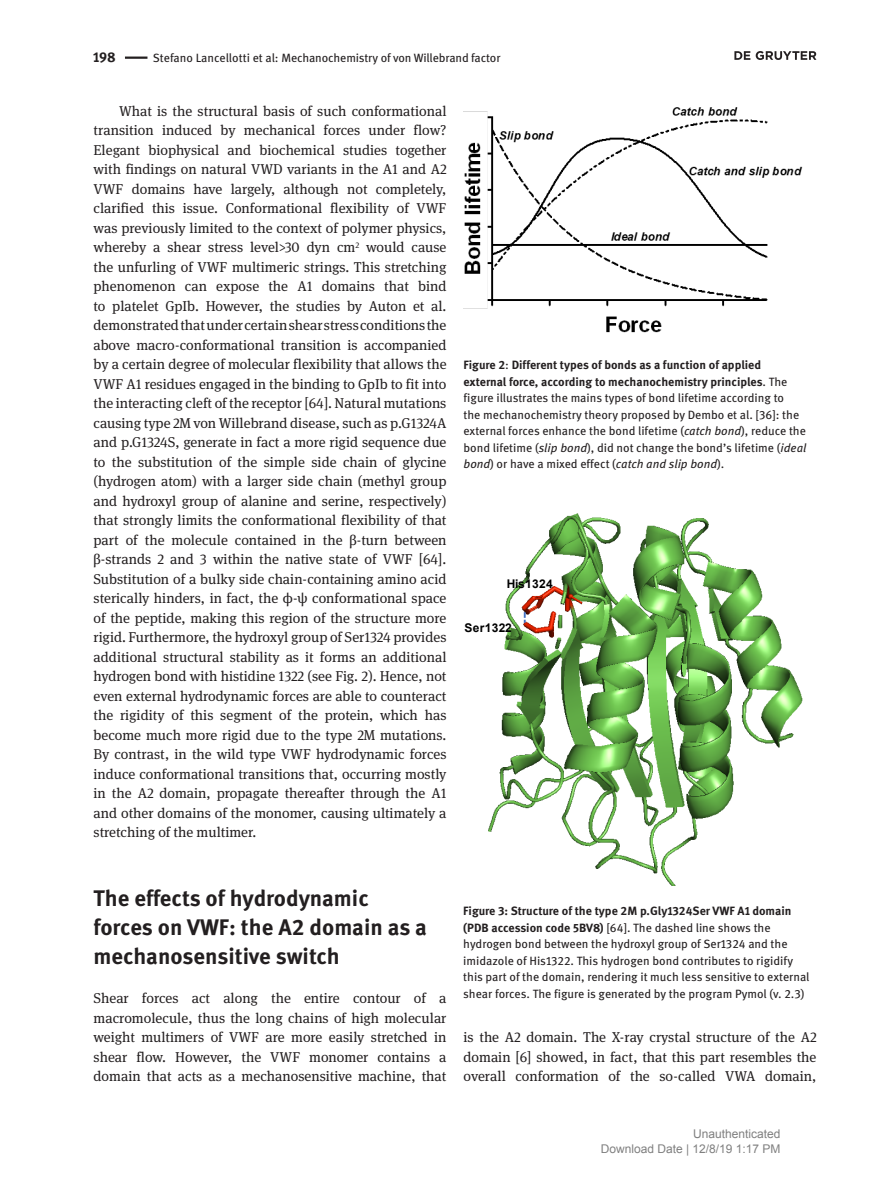
<style>
.page{position:relative;width:893px;height:1191px;background:#fff}
.page>*{position:absolute;margin:0;border:0;box-sizing:border-box;transform-origin:0 0}
.head1{font:700 22.5px/29.2px "DG Meta Science";color:#231f20}
.paragraph_with_inden{font:14.25px/19.5px "DG Meta Serif Science";color:#231f20;text-align:justify}
.paragraph_without_in{font:14.25px/19.5px "DG Meta Serif Science";color:#231f20;text-align:justify}
.t1{font:700 14.25px "DG Meta Science";color:#231f20}
.caption_figure{font:12px/16.5px "DG Meta Science";color:#231f20}
.t2{font:12px/15px "Arial";color:#808080;text-align:right}
.t3{font:700 12px "Arial";letter-spacing:.025em;color:#000}
.s1{font-weight:700}
.s2{font-style:italic}
</style>
<div class="page">
<svg style="left:734px;top:51px;width:82px;height:9px"></svg>
<hr style="left:125px;top:57px;width:22px;height:2px;background:#231f20">
<img style="left:463px;top:107px;width:340px;height:226px">
<img style="left:488px;top:513px;width:315px;height:372px">
<svg style="left:524px;top:612px;width:2px;height:10px"></svg>
<p class="t1" style="left:93px;top:45px;width:24px">198</p>
<p class="caption_figure" style="left:153px;top:49px;width:349px">Stefano Lancellotti et al: Mechanochemistry of von Willebrand factor</p>
<p class="paragraph_with_inden" style="left:94px;top:101px;width:354px;text-indent:26px">What is the structural basis of such conformational transition induced by mechanical forces under flow?<br>Elegant biophysical and biochemical studies together with findings on natural VWD variants in the A1 and A2<br>VWF domains have largely, although not completely, clarified this issue. Conformational flexibility of VWF was previously limited to the context of polymer physics, whereby a shear stress level&gt;30 dyn cm<sup>2</sup> would cause the unfurling of VWF multimeric strings. This stretching phenomenon can expose the A1 domains that bind to platelet GpIb. However, the studies by Auton et al. demonstrated that under certain shear stress conditions the above macro-conformational transition is accompanied by a certain degree of molecular flexibility that allows the VWF A1 residues engaged in the binding to GpIb to fit into the interacting cleft of the receptor [64]. Natural mutations causing type 2M von Willebrand disease, such as p.G1324A and p.G1324S, generate in fact a more rigid sequence due to the substitution of the simple side chain of glycine (hydrogen atom) with a larger side chain (methyl group and hydroxyl group of alanine and serine, respectively) that strongly limits the conformational flexibility of that part of the molecule contained in the β-turn between β-strands 2 and 3 within the native state of VWF [64].<br>Substitution of a bulky side chain-containing amino acid sterically hinders, in fact, the ϕ-ψ conformational space of the peptide, making this region of the structure more rigid. Furthermore, the hydroxyl group of Ser1324 provides additional structural stability as it forms an additional hydrogen bond with histidine 1322 (see Fig. 2). Hence, not even external hydrodynamic forces are able to counteract the rigidity of this segment of the protein, which has become much more rigid due to the type 2M mutations.<br>By contrast, in the wild type VWF hydrodynamic forces induce conformational transitions that, occurring mostly in the A2 domain, propagate thereafter through the A1 and other domains of the monomer, causing ultimately a stretching of the multimer.</p>
<p class="caption_figure" style="left:463px;top:356px;width:344px"><span class="s1">Figure 2</span>: <span class="s1">Different types of bonds as a function of applied external force, according to mechanochemistry principles</span>. The figure illustrates the mains types of bond lifetime according to<br>the mechanochemistry theory proposed by Dembo et al. [36]: the external forces enhance the bond lifetime (<span class="s2">catch bond</span>), reduce the bond lifetime (<span class="s2">slip bond</span>), did not change the bond’s lifetime (<span class="s2">ideal bond</span>) or have a mixed effect (<span class="s2">catch and slip bond</span>).</p>
<p class="t3" style="left:507px;top:575px;width:47px">His1324</p>
<p class="t3" style="left:465px;top:619px;width:49px">Ser1322</p>
<p class="head1" style="left:94px;top:882px;width:335px">The effects of hydrodynamic forces on VWF: the A2 domain as a mechanosensitive switch</p>
<p class="paragraph_without_in" style="left:94px;top:988px;width:354px">Shear forces act along the entire contour of a macromolecule, thus the long chains of high molecular weight multimers of VWF are more easily stretched in shear flow. However, the VWF monomer contains a domain that acts as a mechanosensitive machine, that</p>
<p class="caption_figure" style="left:463px;top:902px;width:348px"><span class="s1">Figure 3: Structure of the type 2M p.Gly1324Ser VWF A1 domain (PDB accession code 5BV8)</span> [64]. The dashed line shows the hydrogen bond between the hydroxyl group of Ser1324 and the imidazole of His1322. This hydrogen bond contributes to rigidify this part of the domain, rendering it much less sensitive to external shear forces. The figure is generated by the program Pymol (v. 2.3)</p>
<p class="paragraph_without_in" style="left:463px;top:1027px;width:354px">is the A2 domain. The X-ray crystal structure of the A2 domain [6] showed, in fact, that this part resembles the overall conformation of the so-called VWA domain,</p>
<p class="t2" style="left:601px;top:1127px;width:181px">Unauthenticated<br>Download Date | 12/8/19 1:17 PM</p>
</div>
